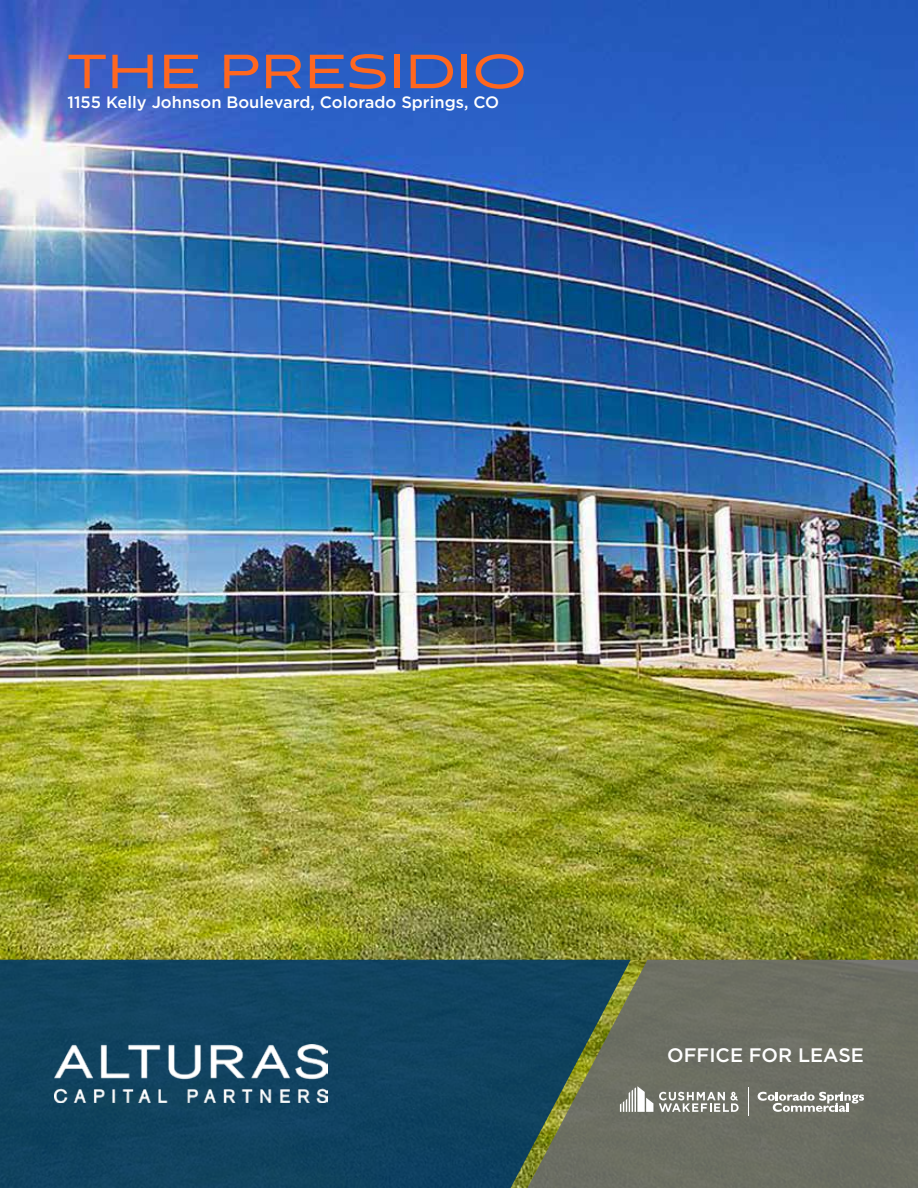
<style>
.page{position:relative;width:918px;height:1188px;background:#fff}
.page>*{position:absolute;margin:0;border:0;box-sizing:border-box;transform-origin:0 0}
.t1{font:60px "Aviano Sans";color:#ff671f}
.t2{font:500 19.5px "Gotham";color:#fff}
.t3{font:500 16.5px "Gotham";color:#fff}
</style>
<div class="page">
<img style="left:0;top:0;width:918px;height:960px">
<div style="left:0;top:960px;width:527px;height:228px;background:#104360"></div>
<svg style="left:527px;top:960px;width:391px;height:228px;background:#626a5f"></svg>
<img style="left:54px;top:1045px;width:273px;height:58px">
<svg style="left:758px;top:1092px;width:106px;height:20px"></svg>
<svg style="left:748px;top:1087px;width:1px;height:28px"></svg>
<svg style="left:620px;top:1086px;width:33px;height:26px"></svg>
<svg style="left:659px;top:1092px;width:80px;height:20px"></svg>
<h1 class="t1" style="left:68px;top:43px;width:461px">THE PRESIDIO</h1>
<p class="t3" style="left:68px;top:91px;width:433px">1155 Kelly Johnson Boulevard, Colorado Springs, CO</p>
<p class="t2" style="left:667px;top:1043px;width:198px">OFFICE FOR LEASE</p>
</div>
